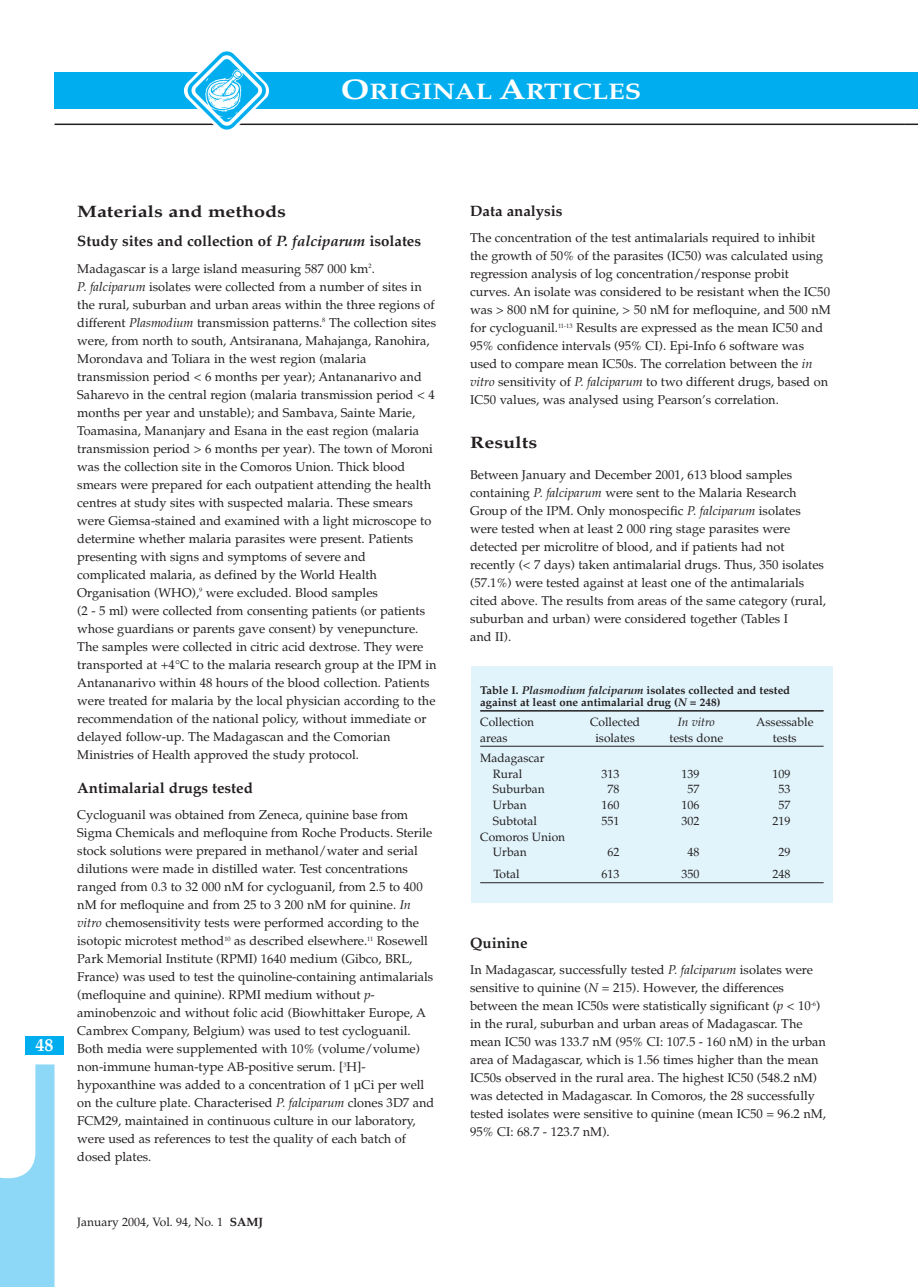
<style>
.page{position:relative;width:918px;height:1287px;background:#fff}
.page>*{position:absolute;margin:0;border:0;box-sizing:border-box;transform-origin:0 0}
.t1{font:700 22.5px "Palatino";color:#fff;scale:1.2 1}
.t2{font:700 18px "Palatino";color:#fff}
.t3{font:700 16.5px "Palatino";color:#231f20;scale:1.2 1}
.t4{font:700 15px "Palatino";color:#231f20}
.t5{font:12.75px/18px "Palatino";color:#231f20}
.t6{font:12px/15.8px "Palatino";color:#231f20}
.t7{font:italic 12px "Palatino";color:#231f20}
.t8{font:700 11.25px/12px "Palatino";color:#231f20}
.s1{font-size:28.5px}
.s2{font-style:italic}
.s3{font-weight:700}
</style>
<div class="page">
<div style="left:905px;top:72px;width:13px;height:37px;background:#00aeef"></div>
<svg style="left:905px;top:124px;width:13px;height:1px"></svg>
<div style="left:26px;top:1036px;width:38px;height:19px;background:#00aeef"></div>
<div style="left:55px;top:72px;width:850px;height:37px;background:#00aeef"></div>
<svg style="left:0;top:1064px;width:55px;height:223px"></svg>
<hr style="left:55px;top:124px;width:850px;height:1px;background:#231f20">
<img style="left:184px;top:51px;width:85px;height:79px">
<div style="left:471px;top:666px;width:362px;height:237px;background:#e1f4fc"></div>
<hr style="left:480px;top:710px;width:344px;height:2px;background:#231f20">
<hr style="left:480px;top:746px;width:344px;height:1px;background:#231f20">
<hr style="left:480px;top:882px;width:344px;height:1px;background:#231f20">
<h1 class="t1" style="left:341px;top:83px;width:252px"><span class="s1">O</span>RIGINAL <span class="s1">A</span>RTICLES</h1>
<h2 class="t2" style="left:36px;top:1038px;width:19px">48</h2>
<p class="t3" style="left:77px;top:205px;width:176px">Materials and methods</p>
<p class="t4" style="left:77px;top:235px;width:345px">Study sites and collection of <span class="s2">P. falciparum</span> isolates</p>
<p class="t5" style="left:77px;top:261px;width:361px">Madagascar is a large island measuring 587 000 km<sup>2</sup>.<br><span class="s2">P. falciparum</span> isolates were collected from a number of sites in the rural, suburban and urban areas within the three regions of different <span class="s2">Plasmodium</span> transmission patterns.<sup>8</sup> The collection sites were, from north to south, Antsiranana, Mahajanga, Ranohira, Morondava and Toliara in the west region (malaria transmission period &lt; 6 months per year); Antananarivo and Saharevo in the central region (malaria transmission period &lt; 4 months per year and unstable); and Sambava, Sainte Marie, Toamasina, Mananjary and Esana in the east region (malaria transmission period &gt; 6 months per year). The town of Moroni was the collection site in the Comoros Union. Thick blood smears were prepared for each outpatient attending the health centres at study sites with suspected malaria. These smears were Giemsa-stained and examined with a light microscope to determine whether malaria parasites were present. Patients presenting with signs and symptoms of severe and complicated malaria, as defined by the World Health Organisation (WHO),<sup>9</sup> were excluded. Blood samples<br>(2 - 5 ml) were collected from consenting patients (or patients whose guardians or parents gave consent) by venepuncture.<br>The samples were collected in citric acid dextrose. They were transported at +4°C to the malaria research group at the IPM in Antananarivo within 48 hours of the blood collection. Patients were treated for malaria by the local physician according to the recommendation of the national policy, without immediate or delayed follow-up. The Madagascan and the Comorian Ministries of Health approved the study protocol.</p>
<p class="t4" style="left:77px;top:782px;width:177px">Antimalarial drugs tested</p>
<p class="t5" style="left:77px;top:807px;width:359px">Cycloguanil was obtained from Zeneca, quinine base from Sigma Chemicals and mefloquine from Roche Products. Sterile stock solutions were prepared in methanol/water and serial dilutions were made in distilled water. Test concentrations ranged from 0.3 to 32 000 nM for cycloguanil, from 2.5 to 400 nM for mefloquine and from 25 to 3 200 nM for quinine. <span class="s2">In vitro</span> chemosensitivity tests were performed according to the isotopic microtest method<sup>10</sup> as described elsewhere.<sup>11</sup> Rosewell Park Memorial Institute (RPMI) 1640 medium (Gibco, BRL, France) was used to test the quinoline-containing antimalarials (mefloquine and quinine). RPMI medium without <span class="s2">p&shy;</span>aminobenzoic and without folic acid (Biowhittaker Europe, A Cambrex Company, Belgium) was used to test cycloguanil.<br>Both media were supplemented with 10% (volume/volume) non-immune human-type AB-positive serum. [<sup>3</sup>H]- hypoxanthine was added to a concentration of 1 µCi per well on the culture plate. Characterised <span class="s2">P. falciparum</span> clones 3D7 and FCM29, maintained in continuous culture in our laboratory, were used as references to test the quality of each batch of dosed plates.</p>
<p class="t6" style="left:77px;top:1215px;width:187px">January 2004, Vol. 94, No. 1 <span class="s3">SAMJ</span></p>
<p class="t4" style="left:470px;top:205px;width:94px">Data analysis</p>
<p class="t5" style="left:470px;top:230px;width:362px">The concentration of the test antimalarials required to inhibit the growth of 50% of the parasites (IC50) was calculated using regression analysis of log concentration/response probit curves. An isolate was considered to be resistant when the IC50 was &gt; 800 nM for quinine, &gt; 50 nM for mefloquine, and 500 nM for cycloguanil.<sup>11-13</sup> Results are expressed as the mean IC50 and 95% confidence intervals (95% CI). Epi-Info 6 software was used to compare mean IC50s. The correlation between the <span class="s2">in vitro</span> sensitivity of <span class="s2">P. falciparum</span> to two different drugs, based on IC50 values, was analysed using Pearson’s correlation.</p>
<p class="t3" style="left:470px;top:436px;width:57px">Results</p>
<p class="t5" style="left:470px;top:467px;width:357px">Between January and December 2001, 613 blood samples containing <span class="s2">P. falciparum</span> were sent to the Malaria Research Group of the IPM. Only monospecific <span class="s2">P. falciparum</span> isolates were tested when at least 2 000 ring stage parasites were detected per microlitre of blood, and if patients had not recently (&lt; 7 days) taken antimalarial drugs. Thus, 350 isolates (57.1%) were tested against at least one of the antimalarials cited above. The results from areas of the same category (rural, suburban and urban) were considered together (Tables I<br>and II).</p>
<p class="t8" style="left:480px;top:685px;width:311px">Table I. <span class="s2">Plasmodium falciparum</span> isolates collected and tested against at least one antimalarial drug (<span class="s2">N</span> = 248)</p>
<p class="t6" style="left:480px;top:715px;width:56px">Collection</p>
<p class="t6" style="left:590px;top:715px;width:52px">Collected</p>
<p class="t7" style="left:678px;top:717px;width:39px">In vitro</p>
<p class="t6" style="left:756px;top:715px;width:59px">Assessable</p>
<p class="t6" style="left:480px;top:731px;width:29px">areas</p>
<p class="t6" style="left:595px;top:731px;width:41px">isolates</p>
<p class="t6" style="left:669px;top:731px;width:55px">tests done</p>
<p class="t6" style="left:773px;top:731px;width:25px">tests</p>
<p class="t6" style="left:493px;top:751px;width:53px;text-indent:-13px">Madagascar<br>Rural</p>
<p class="t6" style="left:601px;top:767px;width:19px">313</p>
<p class="t6" style="left:681px;top:767px;width:19px">139</p>
<p class="t6" style="left:773px;top:767px;width:19px">109</p>
<p class="t6" style="left:493px;top:783px;width:53px">Suburban</p>
<p class="t6" style="left:607px;top:783px;width:13px">78</p>
<p class="t6" style="left:687px;top:783px;width:13px">57</p>
<p class="t6" style="left:779px;top:783px;width:13px">53</p>
<p class="t6" style="left:493px;top:799px;width:35px">Urban</p>
<p class="t6" style="left:601px;top:799px;width:19px">160</p>
<p class="t6" style="left:681px;top:799px;width:19px">106</p>
<p class="t6" style="left:779px;top:799px;width:13px">57</p>
<p class="t6" style="left:493px;top:814px;width:46px">Subtotal</p>
<p class="t6" style="left:601px;top:814px;width:19px">551</p>
<p class="t6" style="left:681px;top:814px;width:19px">302</p>
<p class="t6" style="left:773px;top:814px;width:19px">219</p>
<p class="t6" style="left:493px;top:830px;width:74px;text-indent:-13px">Comoros Union<br>Urban</p>
<p class="t6" style="left:607px;top:846px;width:13px">62</p>
<p class="t6" style="left:687px;top:846px;width:13px">48</p>
<p class="t6" style="left:779px;top:846px;width:13px">29</p>
<p class="t6" style="left:493px;top:868px;width:28px">Total</p>
<p class="t6" style="left:601px;top:868px;width:19px">613</p>
<p class="t6" style="left:681px;top:868px;width:19px">350</p>
<p class="t6" style="left:773px;top:868px;width:19px">248</p>
<p class="t4" style="left:470px;top:937px;width:59px">Quinine</p>
<p class="t5" style="left:470px;top:962px;width:357px">In Madagascar, successfully tested <span class="s2">P. falciparum</span> isolates were sensitive to quinine (<span class="s2">N</span> = 215). However, the differences between the mean IC50s were statistically significant (<span class="s2">p</span> &lt; 10<sup>-6</sup>) in the rural, suburban and urban areas of Madagascar. The mean IC50 was 133.7 nM (95% CI: 107.5 - 160 nM) in the urban area of Madagascar, which is 1.56 times higher than the mean IC50s observed in the rural area. The highest IC50 (548.2 nM) was detected in Madagascar. In Comoros, the 28 successfully tested isolates were sensitive to quinine (mean IC50 = 96.2 nM, 95% CI: 68.7 - 123.7 nM).</p>
</div>
